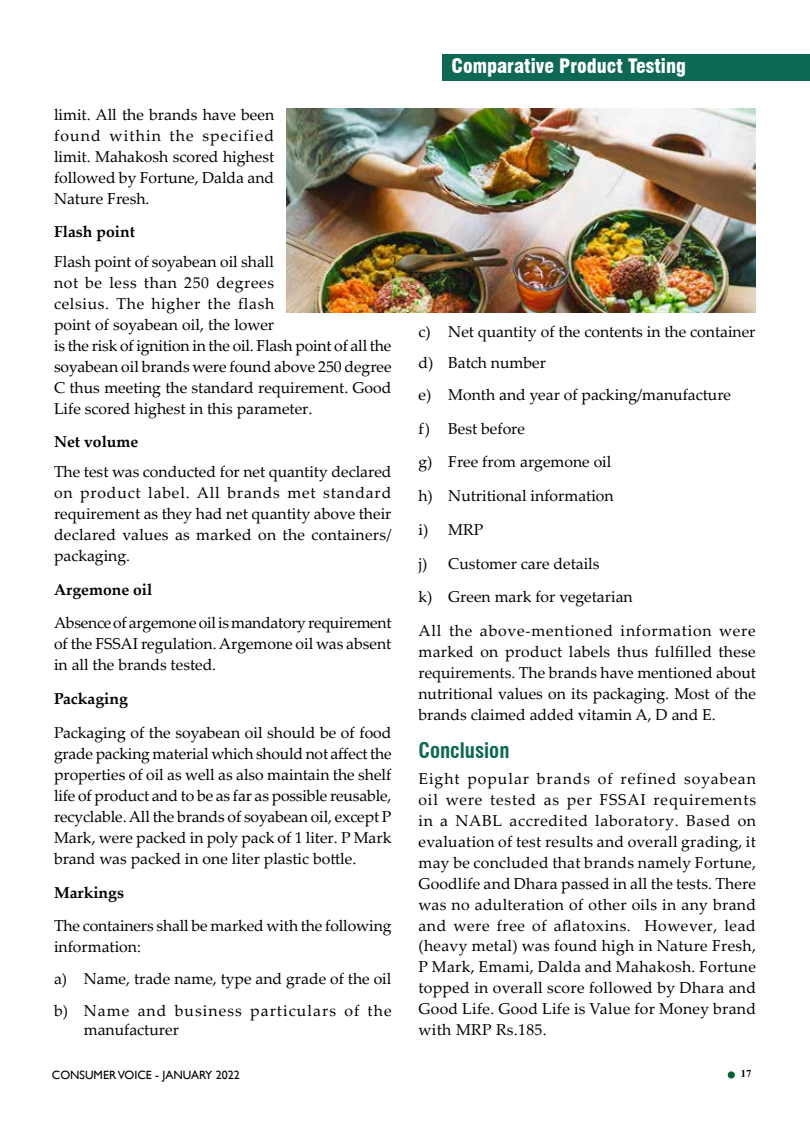
<style>
.page{position:relative;width:810px;height:1134px;background:#fff}
.page>*{position:absolute;margin:0;border:0;box-sizing:border-box;transform-origin:0 0}
.t1{font:700 condensed 21px "Swiss 721 BT";color:#0d6953}
.t2{font:900 condensed 19.5px "Swiss 721 BT";color:#fff}
.t3{font:15.75px/21px "Palatino Linotype";color:#000;text-align:justify}
.t4{font:15.75px/31.7px "Palatino Linotype";letter-spacing:.07em;color:#000}
.t5{font:700 15.75px "Palatino Linotype";color:#000}
.t6{font:12px "Gill Sans";color:#000}
.t7{font:700 10.5px "Times New Roman";color:#000}
</style>
<div class="page">
<div style="left:442px;top:54px;width:368px;height:27px;background:#0d6953"></div>
<div style="left:728px;top:1071px;width:7px;height:7px;background:#00652e;border-radius:50%"></div>
<img style="left:287px;top:108px;width:469px;height:204px">
<p class="t3" style="left:54px;top:103px;width:222px">limit. All the brands have been found within the specified limit. Mahakosh scored highest followed by Fortune, Dalda and Nature Fresh.</p>
<p class="t5" style="left:54px;top:221px;width:82px">Flash point</p>
<p class="t3" style="left:54px;top:250px;width:339px;text-align:left">Flash point of soyabean oil shall<br>not be less than 250 degrees<br>celsius. The higher the flash<br>point of soyabean oil, the lower<br>is the risk of ignition in the oil. Flash point of all the soyabean oil brands were found above 250 degree C thus meeting the standard requirement. Good Life scored highest in this parameter.</p>
<p class="t5" style="left:54px;top:431px;width:86px">Net volume</p>
<p class="t3" style="left:54px;top:461px;width:339px">The test was conducted for net quantity declared on product label. All brands met standard requirement as they had net quantity above their declared values as marked on the containers/ packaging.</p>
<p class="t5" style="left:54px;top:578px;width:100px">Argemone oil</p>
<p class="t3" style="left:54px;top:612px;width:339px">Absence of argemone oil is mandatory requirement of the FSSAI regulation. Argemone oil was absent in all the brands tested.</p>
<p class="t5" style="left:54px;top:688px;width:75px">Packaging</p>
<p class="t3" style="left:54px;top:721px;width:339px">Packaging of the soyabean oil should be of food grade packing material which should not affect the properties of oil as well as also maintain the shelf life of product and to be as far as possible reusable, recyclable. All the brands of soyabean oil, except P Mark, were packed in poly pack of 1 liter. P Mark brand was packed in one liter plastic bottle.</p>
<p class="t5" style="left:54px;top:881px;width:71px">Markings</p>
<p class="t3" style="left:54px;top:915px;width:339px">The containers shall be marked with the following information:</p>
<p class="t4" style="left:54px;top:962px;width:339px">a) Name, trade name, type and grade of the oil b) Name and business particulars of the</p>
<p class="t3" style="left:84px;top:1018px;width:97px">manufacturer</p>
<p class="t2" style="left:452px;top:54px;width:236px">Comparative Product Testing</p>
<p class="t3" style="left:418px;top:315px;width:339px;line-height:31.7px;text-align:left">c) Net quantity of the contents in the container d) Batch number<br>e) Month and year of packing/manufacture</p>
<p class="t3" style="left:418px;top:411px;width:197px;line-height:33.8px;text-align:left">f) Best before<br>g) Free from argemone oil h) Nutritional information i) MRP<br>j)</p>
<p class="t3" style="left:418px;top:546px;width:339px;line-height:33.8px;text-align:left;text-indent:30px">Customer care details<br>k) Green mark for vegetarian<br>All the above-mentioned information were</p>
<p class="t3" style="left:418px;top:641px;width:339px">marked on product labels thus fulfilled these requirements. The brands have mentioned about nutritional values on its packaging. Most of the brands claimed added vitamin A, D and E.</p>
<h1 class="t1" style="left:418px;top:738px;width:93px">Conclusion</h1>
<p class="t3" style="left:418px;top:767px;width:339px">Eight popular brands of refined soyabean oil were tested as per FSSAI requirements in a NABL accredited laboratory. Based on evaluation of test results and overall grading, it may be concluded that brands namely Fortune, Goodlife and Dhara passed in all the tests. There was no adulteration of other oils in any brand and were free of aflatoxins. However, lead (heavy metal) was found high in Nature Fresh, P Mark, Emami, Dalda and Mahakosh. Fortune topped in overall score followed by Dhara and Good Life. Good Life is Value for Money brand with MRP Rs.185.</p>
<p class="t6" style="left:52px;top:1068px;width:189px">CONSUMER VOICE - JANUARY 2022</p>
<p class="t7" style="left:741px;top:1066px;width:12px">17</p>
</div>
